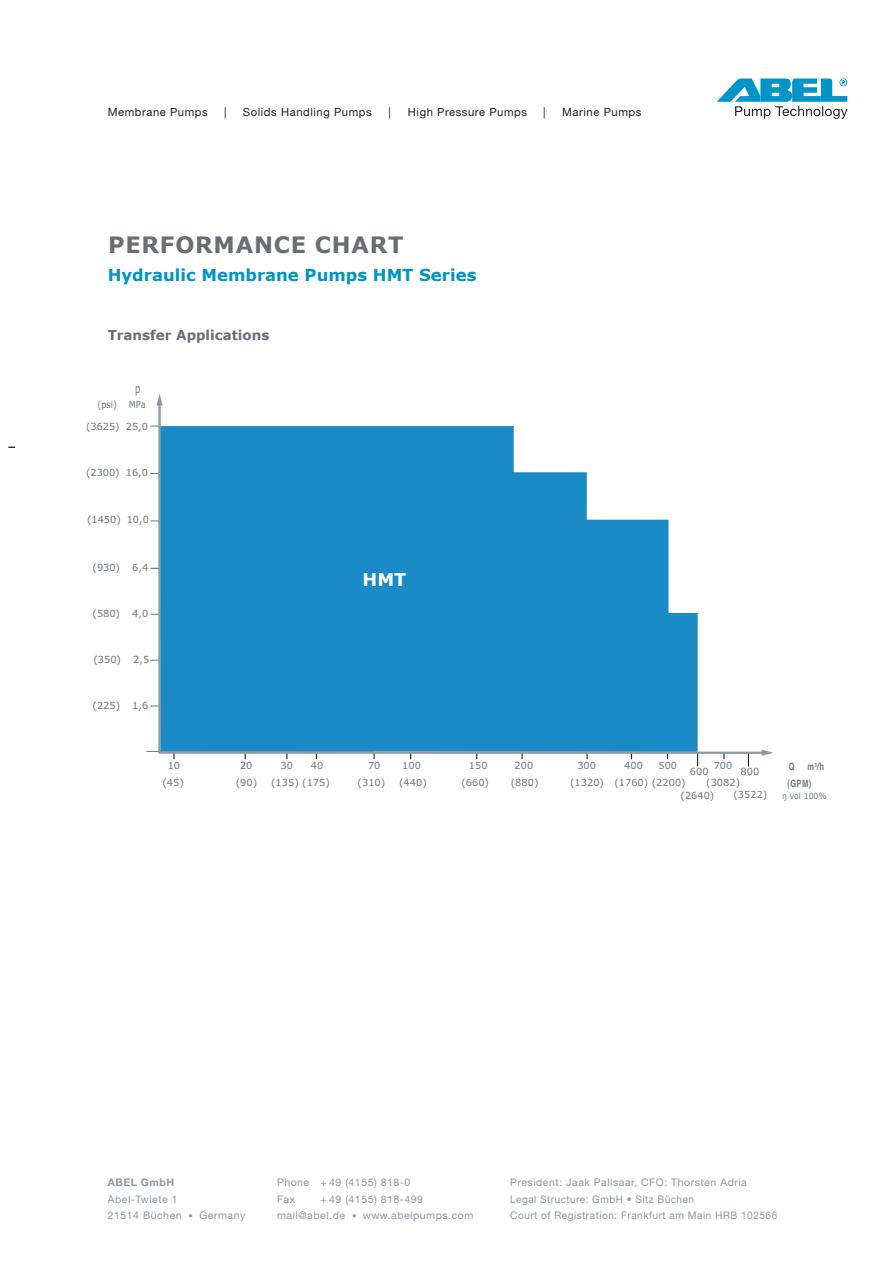
<style>
.page{position:relative;width:893px;height:1263px;background:#fff}
.page>*{position:absolute;margin:0;border:0;box-sizing:border-box;transform-origin:0 0}
.t1{font:700 22.5px "Verdana";letter-spacing:.035em;color:#696e75}
.t2{font:700 17.85px "Verdana";color:#fff}
.t3{font:700 16.5px "Verdana";color:#0094c8}
.t4{font:700 13.5px "Verdana";color:#696e75}
.t5{font:12.45px "Verdana";color:#70757e;scale:.69 1}
.t6{font:11.25px "Helvetica Neue";letter-spacing:.05em;color:#231f20}
.t7{font:10.5px/16.5px "Helvetica Neue";letter-spacing:.05em;color:#90969e}
.t8{font:700 10.5px "Helvetica Neue";letter-spacing:.05em;color:#90969e}
.t9{font:700 10.05px/16.8px "Helvetica";color:#70757e;scale:.75 1}
.t10{font:9.75px "Verdana";color:#70757e}
.t11{font:9.75px "Verdana";color:#70757e;scale:.85 1}
.t12{font:8.55px "Verdana";letter-spacing:-.005em;color:#70757e;scale:.9 1}
.s1{font-size:9px}
</style>
<div class="page">
<svg style="left:717px;top:78px;width:130px;height:41px"></svg>
<svg style="left:156px;top:394px;width:617px;height:362px;fill:#1b8bc7"></svg>
<p class="t6" style="left:108px;top:105px;width:102px">Membrane Pumps</p>
<p class="t6" style="left:224px;top:105px;width:4px">|</p>
<p class="t6" style="left:243px;top:105px;width:130px">Solids Handling Pumps</p>
<p class="t6" style="left:388px;top:105px;width:4px">|</p>
<p class="t6" style="left:408px;top:105px;width:121px">High Pressure Pumps</p>
<p class="t6" style="left:543px;top:105px;width:4px">|</p>
<p class="t6" style="left:562px;top:105px;width:81px">Marine Pumps</p>
<h1 class="t1" style="left:108px;top:229px;width:297px">PERFORMANCE CHART</h1>
<h3 class="t3" style="left:108px;top:264px;width:370px">Hydraulic Membrane Pumps HMT Series</h3>
<p class="t4" style="left:108px;top:325px;width:163px">Transfer Applications</p>
<p class="t5" style="left:135px;top:381px;width:9px">p</p>
<p class="t11" style="left:98px;top:399px;width:58px">(psi) MPa</p>
<p class="t10" style="left:86px;top:421px;width:35px">(3625)</p>
<p class="t10" style="left:126px;top:421px;width:24px">25,0</p>
<p class="t10" style="left:86px;top:466px;width:35px">(2300)</p>
<p class="t10" style="left:126px;top:466px;width:24px">16,0</p>
<p class="t10" style="left:87px;top:513px;width:35px">(1450)</p>
<p class="t10" style="left:127px;top:513px;width:24px">10,0</p>
<p class="t10" style="left:93px;top:561px;width:29px">(930)</p>
<p class="t10" style="left:132px;top:561px;width:17px">6,4</p>
<p class="t10" style="left:93px;top:607px;width:29px">(580)</p>
<p class="t10" style="left:132px;top:607px;width:17px">4,0</p>
<p class="t10" style="left:93px;top:653px;width:29px">(350)</p>
<p class="t10" style="left:133px;top:653px;width:18px">2,5</p>
<p class="t10" style="left:93px;top:699px;width:29px">(225)</p>
<p class="t10" style="left:132px;top:699px;width:18px">1,6</p>
<h2 class="t2" style="left:363px;top:568px;width:45px">HMT</h2>
<p class="t10" style="left:168px;top:759px;width:14px">10</p>
<p class="t10" style="left:240px;top:759px;width:14px">20</p>
<p class="t10" style="left:280px;top:759px;width:14px">30</p>
<p class="t10" style="left:311px;top:759px;width:14px">40</p>
<p class="t10" style="left:368px;top:759px;width:14px">70</p>
<p class="t10" style="left:402px;top:759px;width:20px">100</p>
<p class="t10" style="left:469px;top:759px;width:20px">150</p>
<p class="t10" style="left:515px;top:759px;width:20px">200</p>
<p class="t10" style="left:577px;top:759px;width:20px">300</p>
<p class="t10" style="left:624px;top:759px;width:20px">400</p>
<p class="t10" style="left:658px;top:759px;width:20px">500</p>
<p class="t10" style="left:714px;top:759px;width:20px">700</p>
<p class="t10" style="left:690px;top:765px;width:20px">600</p>
<p class="t10" style="left:741px;top:765px;width:20px">800</p>
<p class="t10" style="left:680px;top:789px;width:35px">(2640)</p>
<p class="t10" style="left:733px;top:788px;width:35px">(3522)</p>
<p class="t10" style="left:706px;top:776px;width:35px">(3082)</p>
<p class="t10" style="left:162px;top:776px;width:23px">(45)</p>
<p class="t10" style="left:236px;top:776px;width:23px">(90)</p>
<p class="t10" style="left:271px;top:776px;width:60px">(135) (175)</p>
<p class="t10" style="left:358px;top:776px;width:29px">(310)</p>
<p class="t10" style="left:399px;top:776px;width:29px">(440)</p>
<p class="t10" style="left:461px;top:776px;width:29px">(660)</p>
<p class="t10" style="left:511px;top:776px;width:29px">(880)</p>
<p class="t10" style="left:570px;top:776px;width:117px">(1320) (1760) (2200)</p>
<p class="t9" style="left:787px;top:757px;width:50px;text-indent:20px">m<sup>3</sup>/h (GPM)</p>
<p class="t9" style="left:789px;top:757px;width:9px">Q</p>
<p class="t12" style="left:782px;top:790px;width:51px">ŋ vol 100%</p>
<p class="t8" style="left:108px;top:1176px;width:68px">ABEL GmbH</p>
<p class="t7" style="left:108px;top:1190px;width:139px">Abel-Twiete 1<br>21514 Büchen <span class="s1">•</span> Germany</p>
<p class="t7" style="left:277px;top:1174px;width:135px">Phone + 49 (4155) 818-0<br>Fax</p>
<p class="t7" style="left:277px;top:1190px;width:198px;text-indent:44px">+ 49 (4155) 818-499 mail@abel.de <span class="s1">•</span> www.abelpumps.com</p>
<p class="t7" style="left:510px;top:1174px;width:268px">President: Jaak Palisaar, CFO: Thorsten Adria<br>Legal Structure: GmbH • Sitz Büchen<br>Court of Registration: Frankfurt am Main HRB 102566</p>
</div>
